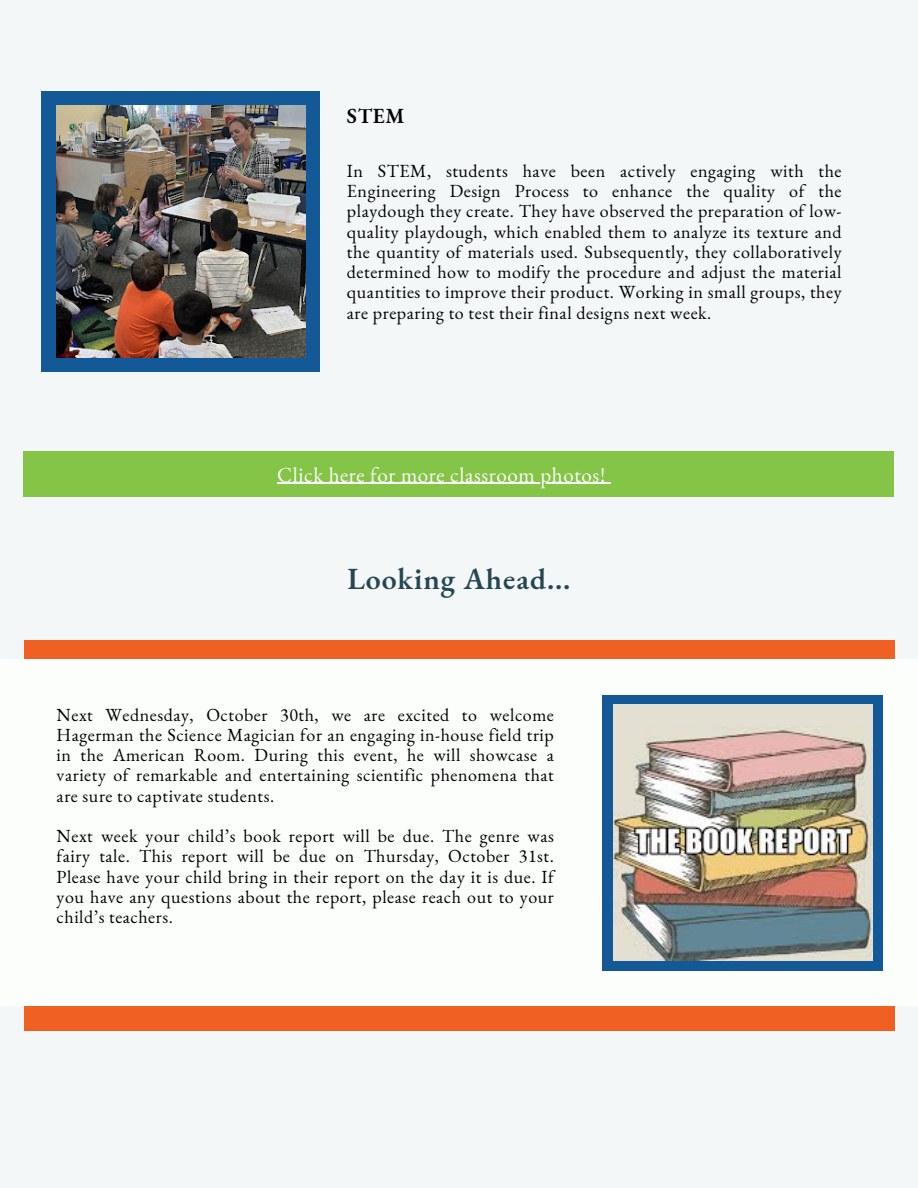
<style>
.page{position:relative;width:918px;height:1188px;background:#f3f7f7}
.page>*{position:absolute;margin:0;border:0;box-sizing:border-box;transform-origin:0 0}
.t1{font:600 30px "EB Garamond";letter-spacing:.03em;color:#264653}
.t2{font:21px "EB Garamond";letter-spacing:.03em;color:#fbfefb}
.t3{font:600 21px "EB Garamond";color:#000}
.t4{font:18px/20.2px "EB Garamond";letter-spacing:.03em;color:#000;text-align:justify}
</style>
<div class="page">
<div style="left:24px;top:451px;width:870px;height:46px;background:#84c447"></div>
<div style="left:41px;top:91px;width:279px;height:280px;background:#135998"></div>
<img style="left:57px;top:105px;width:248px;height:252px">
<div style="left:24px;top:640px;width:870px;height:390px;background:#f06022"></div>
<div style="left:0;top:660px;width:918px;height:346px;background:#fbfefb"></div>
<div style="left:602px;top:695px;width:281px;height:276px;background:#135998"></div>
<img style="left:614px;top:704px;width:258px;height:257px">
<hr style="left:277px;top:483px;width:329px;height:1px;background:#fbfefb">
<p class="t3" style="left:347px;top:102px;width:59px">STEM</p>
<p class="t4" style="left:347px;top:160px;width:496px">In STEM, students have been actively engaging with the Engineering Design Process to enhance the quality of the playdough they create. They have observed the preparation of low&shy;quality playdough, which enabled them to analyze its texture and the quantity of materials used. Subsequently, they collaboratively determined how to modify the procedure and adjust the material quantities to improve their product. Working in small groups, they are preparing to test their final designs next week.</p>
<h2 class="t2" style="left:277px;top:460px;width:330px">Click here for more classroom photos!</h2>
<h3 class="t1" style="left:347px;top:559px;width:225px">Looking Ahead...</h3>
<h1 class="t4" style="left:57px;top:704px;width:499px">Next Wednesday, October 30th, we are excited to welcome Hagerman the Science Magician for an engaging in-house field trip in the American Room. During this event, he will showcase a variety of remarkable and entertaining scientific phenomena that are sure to captivate students.</h1>
<p class="t4" style="left:57px;top:826px;width:499px">Next week your child’s book report will be due. The genre was fairy tale. This report will be due on Thursday, October 31st.<br>Please have your child bring in their report on the day it is due. If you have any questions about the report, please reach out to your child’s teachers.</p>
</div>
